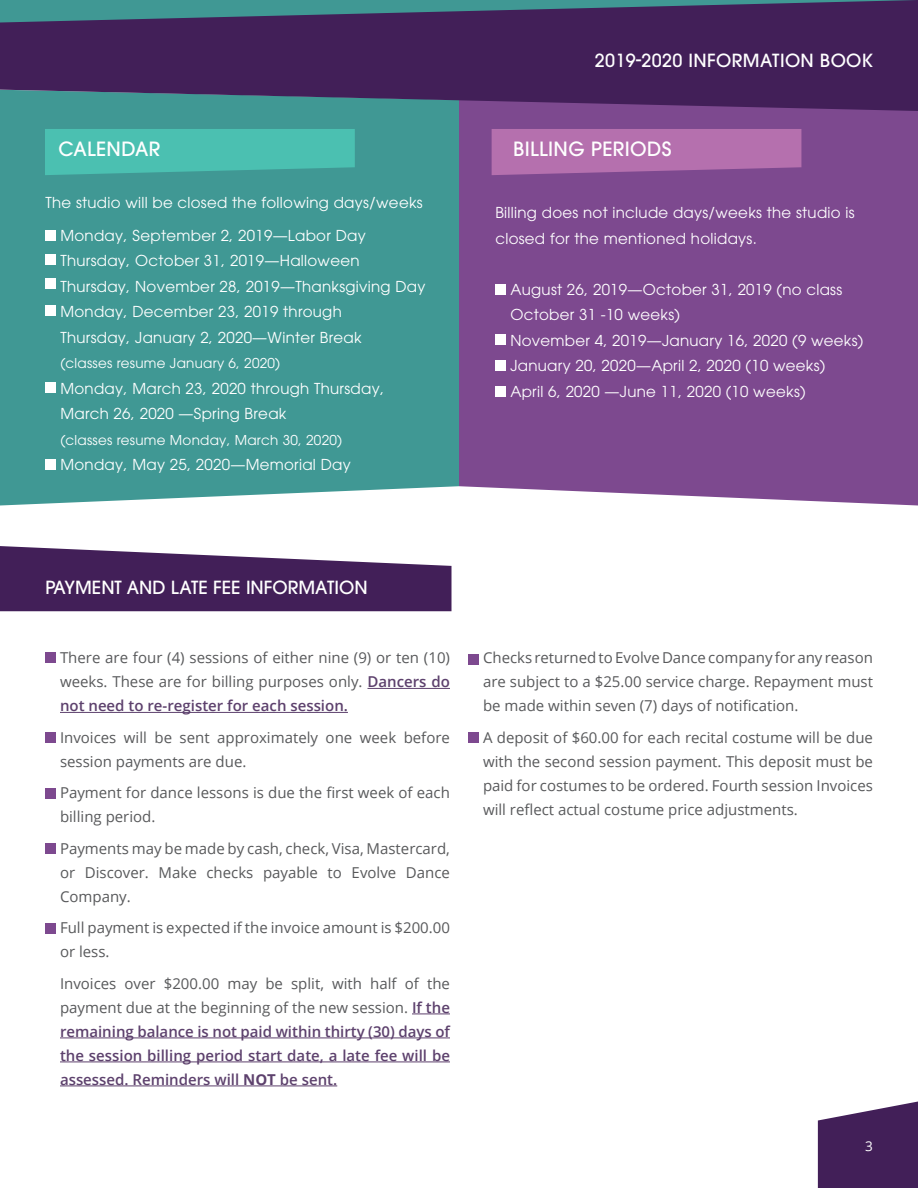
<style>
.page{position:relative;width:918px;height:1188px;background:#fff}
.page>*{position:absolute;margin:0;border:0;box-sizing:border-box;transform-origin:0 0}
.t1{font:500 19.5px "ITC Avant Garde Pro";letter-spacing:.02em;color:#fff}
.t2{font:500 18px "ITC Avant Garde Pro";color:#fff}
.t3{font:500 18px "ITC Avant Garde Pro";letter-spacing:.02em;color:#fff}
.t4{font:15px/24px "Open Sans";color:#58595b;text-align:justify}
.t5{font:15px/25.5px "ITC Avant Garde Pro";letter-spacing:.02em;color:#fff}
.t6{font:600 15px/24px "Open Sans";color:#5d416d;text-align:justify}
.t7{font:13.5px "ITC Avant Garde Pro";letter-spacing:.02em;color:#fff}
.t8{font:13.5px "Open Sans";color:#fff}
.s1{font-weight:600;color:#5d416d}
.s2{font-weight:400;color:#58595b}
.s3{font-weight:700}
</style>
<div class="page">
<svg style="left:818px;top:1101px;width:100px;height:87px;background:#57386b"></svg>
<div style="left:0;top:111px;width:459px;height:394px;background:#409894"></div>
<div style="left:459px;top:111px;width:459px;height:394px;background:#7d498f"></div>
<svg style="left:0;top:546px;width:452px;height:65px;background:#5f4171"></svg>
<hr style="left:368px;top:688px;width:82px;height:1px;background:#5d416d">
<hr style="left:60px;top:712px;width:288px;height:1px;background:#5d416d">
<hr style="left:412px;top:1014px;width:38px;height:1px;background:#5d416d">
<hr style="left:60px;top:1038px;width:390px;height:1px;background:#5d416d">
<hr style="left:60px;top:1062px;width:390px;height:1px;background:#5d416d">
<hr style="left:60px;top:1086px;width:277px;height:1px;background:#5d416d">
<div style="left:45px;top:652px;width:11px;height:10px;background:#7d498f"></div>
<div style="left:45px;top:733px;width:11px;height:10px;background:#7d498f"></div>
<div style="left:45px;top:788px;width:11px;height:11px;background:#7d498f"></div>
<div style="left:45px;top:843px;width:11px;height:11px;background:#7d498f"></div>
<div style="left:45px;top:923px;width:11px;height:11px;background:#7d498f"></div>
<div style="left:468px;top:733px;width:10px;height:10px;background:#7d498f"></div>
<div style="left:468px;top:654px;width:10px;height:10px;background:#7d498f"></div>
<svg style="left:45px;top:129px;width:310px;height:46px;background:#4abcae"></svg>
<svg style="left:492px;top:129px;width:309px;height:46px;background:#b06cab"></svg>
<div style="left:45px;top:230px;width:11px;height:11px;background:#fff"></div>
<div style="left:495px;top:285px;width:11px;height:10px;background:#fff"></div>
<div style="left:495px;top:334px;width:11px;height:11px;background:#fff"></div>
<div style="left:495px;top:360px;width:11px;height:10px;background:#fff"></div>
<div style="left:495px;top:386px;width:11px;height:10px;background:#fff"></div>
<div style="left:45px;top:278px;width:11px;height:11px;background:#fff"></div>
<div style="left:45px;top:305px;width:11px;height:11px;background:#fff"></div>
<div style="left:45px;top:254px;width:11px;height:11px;background:#fff"></div>
<div style="left:45px;top:382px;width:11px;height:10px;background:#fff"></div>
<div style="left:45px;top:459px;width:11px;height:10px;background:#fff"></div>
<svg style="left:0;top:0;width:918px;height:111px;background:#433563"></svg>
<p class="t3" style="left:595px;top:49px;width:280px">2019-2020 INFORMATION BOOK</p>
<p class="t1" style="left:58px;top:137px;width:103px">CALENDAR</p>
<p class="t1" style="left:513px;top:137px;width:160px">BILLING PERIODS</p>
<p class="t5" style="left:45px;top:189px;width:379px">The studio will be closed the following days/weeks</p>
<p class="t5" style="left:60px;top:222px;width:307px">Monday, September 2, 2019—Labor Day</p>
<p class="t5" style="left:60px;top:248px;width:301px">Thursday, October 31, 2019—Halloween</p>
<p class="t5" style="left:60px;top:273px;width:367px">Thursday, November 28, 2019—Thanksgiving Day</p>
<p class="t5" style="left:60px;top:299px;width:303px">Monday, December 23, 2019 through<br>Thursday, January 2, 2020—Winter Break</p>
<p class="t7" style="left:60px;top:355px;width:221px">(classes resume January 6, 2020)</p>
<p class="t5" style="left:60px;top:375px;width:325px">Monday, March 23, 2020 through Thursday,<br>March 26, 2020 —Spring Break</p>
<p class="t7" style="left:60px;top:431px;width:283px">(classes resume Monday, March 30, 2020)</p>
<p class="t5" style="left:60px;top:452px;width:292px">Monday, May 25, 2020—Memorial Day</p>
<p class="t5" style="left:495px;top:200px;width:361px">Billing does not include days/weeks the studio is closed for the mentioned holidays.</p>
<p class="t5" style="left:510px;top:276px;width:333px">August 26, 2019—October 31, 2019 (no class<br>October 31 -10 weeks)</p>
<p class="t5" style="left:510px;top:327px;width:355px">November 4, 2019—January 16, 2020 (9 weeks)</p>
<p class="t5" style="left:510px;top:353px;width:317px">January 20, 2020—April 2, 2020 (10 weeks)</p>
<p class="t5" style="left:510px;top:378px;width:297px">April 6, 2020 —June 11, 2020 (10 weeks)</p>
<p class="t2" style="left:45px;top:576px;width:324px">PAYMENT AND LATE FEE INFORMATION</p>
<p class="t4" style="left:60px;top:645px;width:392px">There are four (4) sessions of either nine (9) or ten (10) weeks. These are for billing purposes only. <span class="s1">Dancers do not need to re-register for each session.</span></p>
<p class="t4" style="left:60px;top:725px;width:392px">Invoices will be sent approximately one week before session payments are due.</p>
<p class="t4" style="left:60px;top:780px;width:392px">Payment for dance lessons is due the first week of each billing period.</p>
<p class="t4" style="left:60px;top:836px;width:392px">Payments may be made by cash, check, Visa, Mastercard, or Discover. Make checks payable to Evolve Dance Company.</p>
<p class="t4" style="left:60px;top:915px;width:392px">Full payment is expected if the invoice amount is $200.00 or less.</p>
<p class="t6" style="left:60px;top:971px;width:392px"><span class="s2">Invoices over $200.00 may be split, with half of the payment due at the beginning of the new session.</span> If the remaining balance is not paid within thirty (30) days of the session billing period start date, a late fee will be assessed. Reminders will <span class="s3">NOT</span> be sent.</p>
<p class="t4" style="left:483px;top:645px;width:392px">Checks returned to Evolve Dance company for any reason are subject to a $25.00 service charge. Repayment must be made within seven (7) days of notification.</p>
<p class="t4" style="left:483px;top:725px;width:392px">A deposit of $60.00 for each recital costume will be due with the second session payment. This deposit must be paid for costumes to be ordered. Fourth session Invoices will reflect actual costume price adjustments.</p>
<p class="t8" style="left:865px;top:1136px;width:9px">3</p>
</div>
